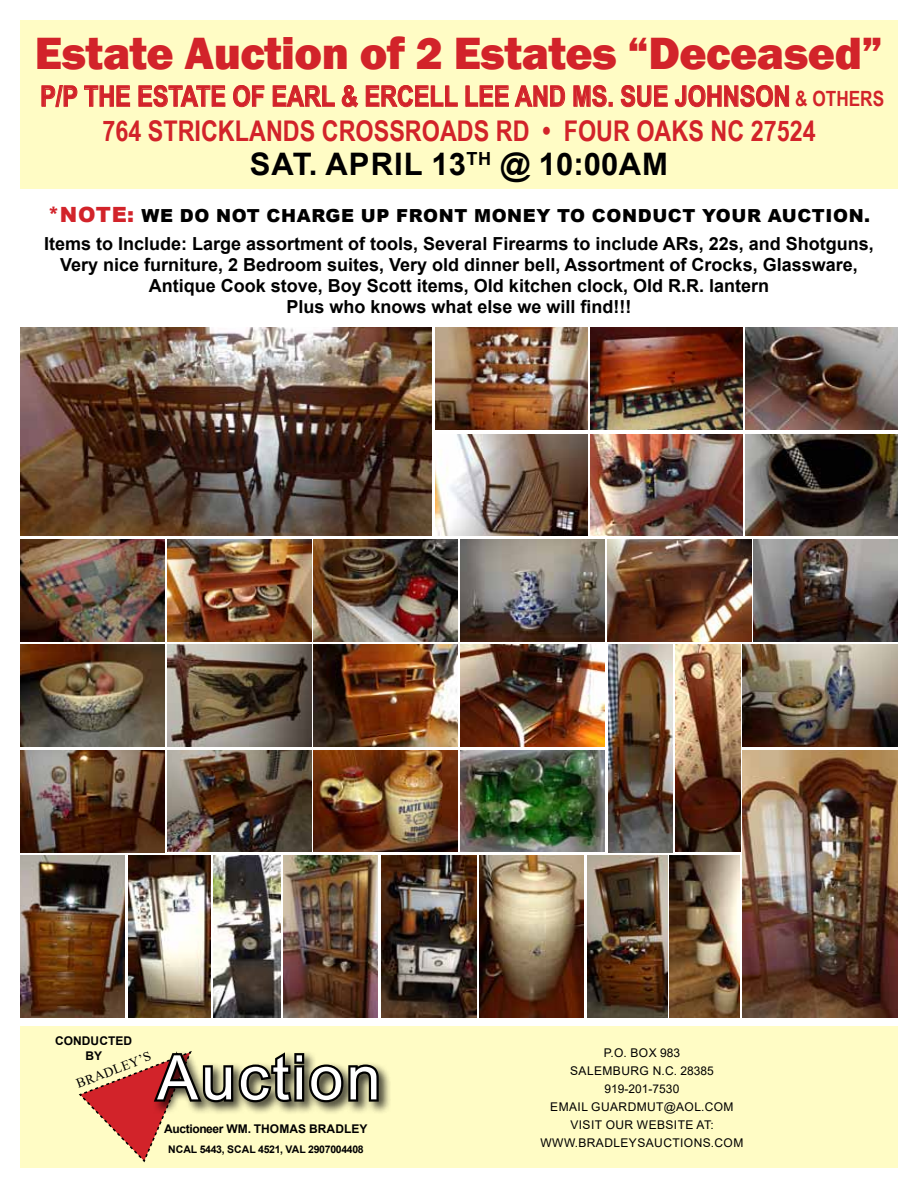
<style>
.page{position:relative;width:918px;height:1188px;background:#fff}
.page>*{position:absolute;margin:0;border:0;box-sizing:border-box;transform-origin:0 0}
.t1{font:61.5px "Arial";color:#fff}
.t2{font:800 46.5px "Franklin Gothic";letter-spacing:-.01em;color:#d2232a}
.t3{font:700 31.05px "Arial";letter-spacing:.035em;color:#000}
.t4{font:700 28.5px/34.2px "Arial Narrow";color:#d2232a;text-align:center}
.t5{font:700 18px/21px "Arial";color:#000}
.t6{font:13.5px "Times New Roman";color:#000}
.t7{font:12px "Arial";letter-spacing:.035em;color:#000}
.t8{font:700 12px/14.4px "Arial";letter-spacing:.005em;color:#000;text-align:center}
.t9{font:12px "Arial";color:#000}
.t10{font:700 10.5px "Arial";letter-spacing:-.03em;color:#000}
.s1{font-size:21px}
.s2{font-weight:900;font-size:21px;color:#d2232a}
.s3{font-weight:900}
</style>
<div class="page">
<div style="left:20px;top:20px;width:878px;height:169px;background:#fffcc5"></div>
<svg style="left:41px;top:85px;width:36px;height:22px"></svg>
<svg style="left:84px;top:85px;width:46px;height:22px"></svg>
<svg style="left:138px;top:85px;width:87px;height:22px"></svg>
<svg style="left:233px;top:85px;width:32px;height:22px"></svg>
<svg style="left:273px;top:85px;width:62px;height:22px"></svg>
<svg style="left:342px;top:85px;width:17px;height:23px"></svg>
<svg style="left:366px;top:85px;width:92px;height:22px"></svg>
<svg style="left:465px;top:85px;width:100px;height:22px"></svg>
<svg style="left:573px;top:85px;width:40px;height:22px"></svg>
<svg style="left:621px;top:85px;width:47px;height:22px"></svg>
<svg style="left:675px;top:85px;width:114px;height:22px"></svg>
<div style="left:20px;top:1026px;width:878px;height:142px;background:#fffcc5"></div>
<div style="left:151px;top:1049px;width:240px;height:65px;background:#000;opacity:.75"></div>
<svg style="left:79px;top:1049px;width:302px;height:114px"></svg>
<img style="left:479px;top:855px;width:105px;height:163px">
<img style="left:587px;top:855px;width:81px;height:163px">
<img style="left:608px;top:645px;width:65px;height:207px">
<img style="left:675px;top:645px;width:65px;height:207px">
<img style="left:382px;top:855px;width:94px;height:163px">
<img style="left:284px;top:855px;width:94px;height:163px">
<img style="left:20px;top:855px;width:105px;height:163px">
<img style="left:128px;top:855px;width:82px;height:163px">
<img style="left:214px;top:855px;width:67px;height:163px">
<img style="left:461px;top:645px;width:143px;height:102px">
<img style="left:607px;top:539px;width:144px;height:102px">
<img style="left:20px;top:750px;width:144px;height:102px">
<img style="left:435px;top:434px;width:152px;height:102px">
<img style="left:435px;top:328px;width:152px;height:102px">
<img style="left:590px;top:434px;width:153px;height:102px">
<img style="left:590px;top:328px;width:153px;height:102px">
<img style="left:745px;top:434px;width:153px;height:102px">
<img style="left:745px;top:328px;width:153px;height:102px">
<img style="left:21px;top:539px;width:143px;height:102px">
<img style="left:167px;top:539px;width:144px;height:102px">
<img style="left:461px;top:539px;width:144px;height:102px">
<img style="left:754px;top:539px;width:144px;height:102px">
<img style="left:742px;top:645px;width:156px;height:102px">
<img style="left:314px;top:539px;width:144px;height:102px">
<img style="left:21px;top:645px;width:143px;height:102px">
<img style="left:167px;top:645px;width:144px;height:102px">
<img style="left:314px;top:645px;width:144px;height:102px">
<img style="left:461px;top:750px;width:144px;height:102px">
<img style="left:167px;top:750px;width:144px;height:102px">
<img style="left:314px;top:750px;width:144px;height:102px">
<img style="left:670px;top:855px;width:70px;height:163px">
<img style="left:742px;top:750px;width:156px;height:268px">
<img style="left:20px;top:328px;width:412px;height:208px">
<h2 class="t2" style="left:35px;top:23px;width:849px">Estate Auction of 2 Estates “Deceased”</h2>
<h3 class="t4" style="left:40px;top:78px;width:845px">P/P THE ESTATE OF EARL &amp; ERCELL LEE AND MS. SUE JOHNSON <span class="s1">&amp; OTHERS<br></span>764 STRICKLANDS CROSS ROADS RD • FOUR OAKS NC 27524</h3>
<h3 class="t3" style="left:250px;top:142px;width:394px">sat. April 13<sup>th</sup> @ 10:00am</h3>
<p class="t5" style="left:44px;top:202px;width:831px;line-height:28.2px"><span class="s2">*NOTE:</span> <span class="s3">WE DO NOT CHARGE UP FRONT MONEY TO CONDUCT YOUR AUCTION.<br></span>Items to Include: Large assortment of tools, Several Firearms to include ARs, 22s, and Shotguns,</p>
<p class="t5" style="left:60px;top:255px;width:799px;text-align:center">Very nice furniture, 2 Bedroom suites, Very old dinner bell, Assortment of Crocks, Glassware,<br>Antique Cook stove, Boy Scott items, Old kitchen clock, Old R.R. lantern<br>Plus who knows what else we will find!!!</p>
<p class="t8" style="left:55px;top:1034px;width:79px">conducted by</p>
<p class="t6" style="left:73px;top:1075px;width:81px;rotate:-21deg">Bradley’s</p>
<h1 class="t1" style="left:157px;top:1035px;width:225px">AUCTION</h1>
<p class="t8" style="left:164px;top:1122px;width:205px">Auctioneer WM. Thomas Bradley</p>
<p class="t10" style="left:168px;top:1142px;width:197px">NCAL 5443, scal 4521, Val 2907004408</p>
<p class="t7" style="left:604px;top:1044px;width:78px">P.O. BOX 983</p>
<p class="t7" style="left:570px;top:1062px;width:145px">SALEMBURG N.C. 28385</p>
<p class="t9" style="left:605px;top:1080px;width:76px">919-201-7530</p>
<p class="t7" style="left:550px;top:1098px;width:185px">EMAIL G UARDMUT@AOL.COM</p>
<p class="t7" style="left:570px;top:1116px;width:145px">VISIT OUR WEBSITE AT:</p>
<p class="t7" style="left:541px;top:1134px;width:13px">WWW</p>
<p class="t7" style="left:575px;top:1134px;width:168px">.BRADLEYSAUCTIONS.COM</p>
</div>
